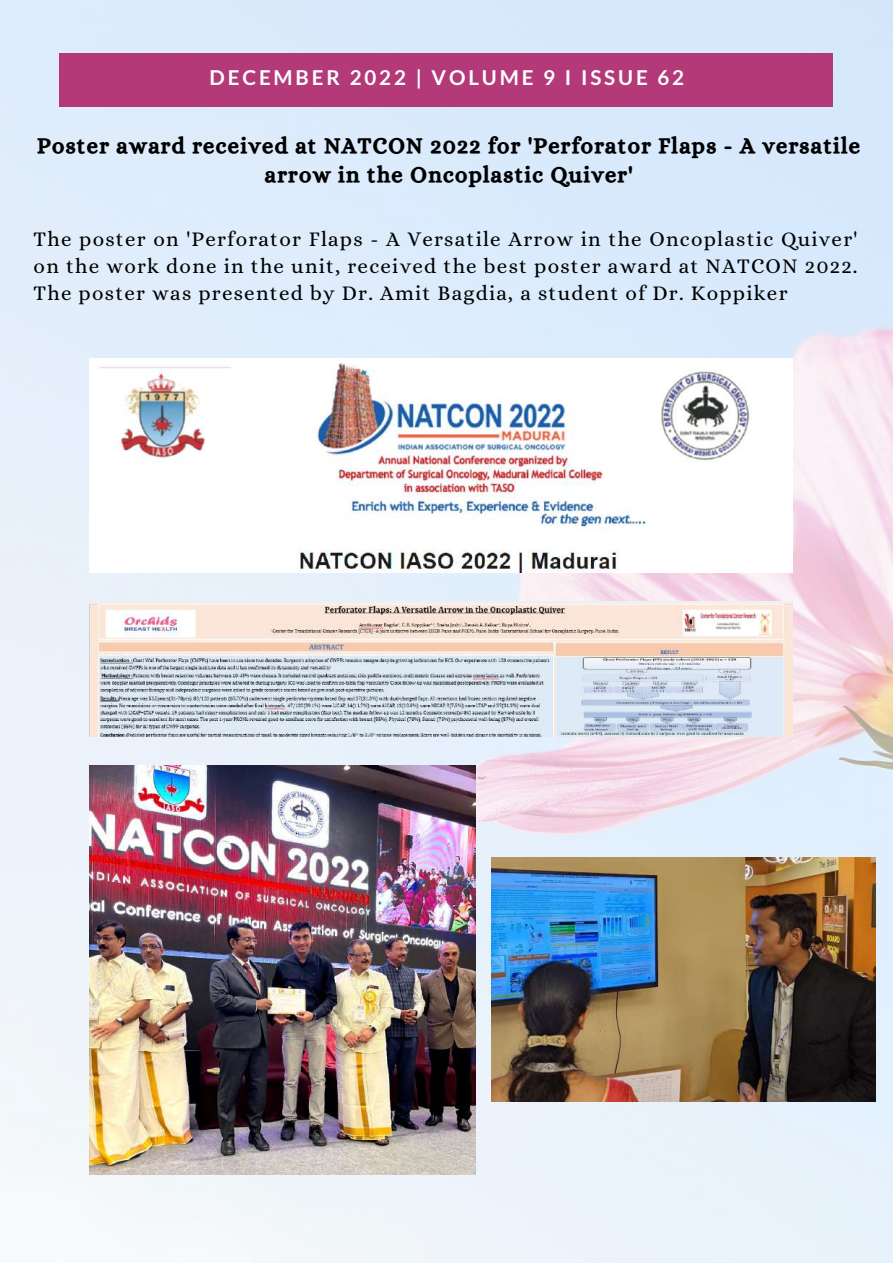
<style>
.page{position:relative;width:893px;height:1264px;background:#fff}
.page>*{position:absolute;margin:0;border:0;box-sizing:border-box;transform-origin:0 0}
.t1{font:22.5px/29.2px "CA Generated";letter-spacing:.06em;color:#000;text-align:center}
.t2{font:21px/27px "Alice";letter-spacing:.06em;color:#000;text-align:justify}
.t3{font:700 20.55px "Lato";letter-spacing:.14em;color:#fff}
</style>
<div class="page">
<img style="left:0;top:0;width:892px;height:1262px">
<div style="left:59px;top:54px;width:774px;height:53px;background:#b43978"></div>
<img style="left:89px;top:359px;width:703px;height:213px">
<img style="left:89px;top:765px;width:386px;height:409px">
<img style="left:89px;top:602px;width:703px;height:134px">
<img style="left:491px;top:857px;width:384px;height:244px">
<p class="t3" style="left:209px;top:65px;width:476px">DECEMBER 2022 | VOLUME 9 I ISSUE 62</p>
<p class="t1" style="left:37px;top:131px;width:824px">Poster award received at NATCON 2022 for 'Perforator Flaps - A versatile arrow in the Oncoplastic Quiver'</p>
<p class="t2" style="left:34px;top:225px;width:825px">The poster on 'Perforator Flaps - A Versatile Arrow in the Oncoplastic Quiver' on the work done in the unit, received the best poster award at NATCON 2022.<br>The poster was presented by Dr. Amit Bagdia, a student of Dr. Koppiker</p>
</div>
